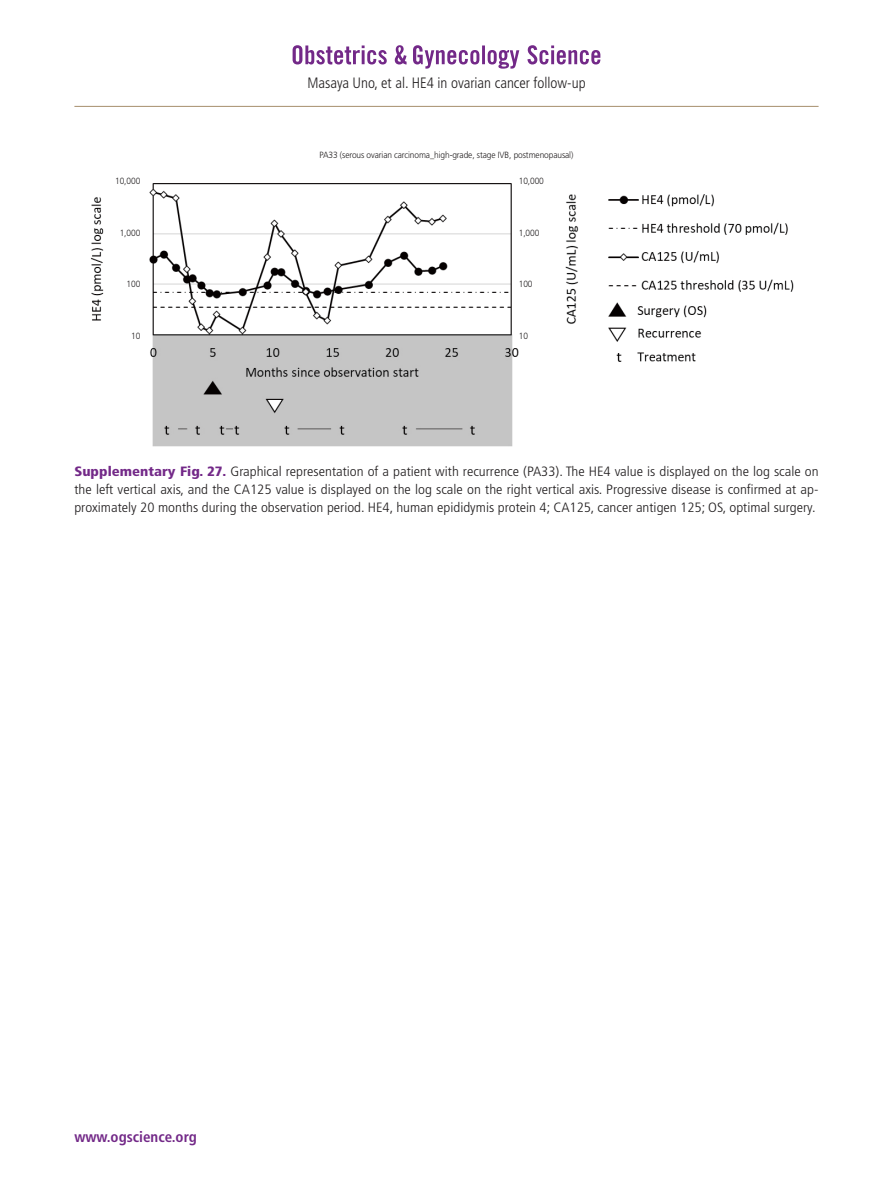
<style>
.page{position:relative;width:893px;height:1191px;background:#fff}
.page>*{position:absolute;margin:0;border:0;box-sizing:border-box;transform-origin:0 0}
.t1{font:300 condensed 15px "Frutiger LT Std";color:#221f20}
.t2{font:700 condensed 15px "Frutiger LT Std";color:#732988}
.그림타이틀{font:300 condensed 13.5px/18px "Frutiger LT Std";color:#221f20;text-align:justify;scale:1.1 1}
.표내용{font:300 9px "Frutiger LT Std";letter-spacing:-.01em;color:#221f20;scale:.93 1}
.s1{font-weight:900;color:#732988}
</style>
<div class="page">
<hr style="left:74px;top:106px;width:745px;height:1px;background:#ac9575">
<svg style="left:527px;top:45px;width:73px;height:19px"></svg>
<svg style="left:413px;top:45px;width:106px;height:24px"></svg>
<svg style="left:293px;top:45px;width:114px;height:19px"></svg>
<img style="left:90px;top:183px;width:704px;height:264px">
<p class="t1" style="left:307px;top:74px;width:280px">Masaya Uno, et al. HE4 in ovarian cancer follow-up</p>
<p class="표내용" style="left:320px;top:150px;width:274px">PA33 (serous ovarian carcinoma_high-grade, stage IVB, postmenopausal)</p>
<p class="표내용" style="left:115px;top:176px;width:29px">10,000</p>
<p class="표내용" style="left:519px;top:176px;width:29px">10,000</p>
<p class="표내용" style="left:120px;top:227px;width:24px">1,000</p>
<p class="표내용" style="left:519px;top:227px;width:24px">1,000</p>
<p class="표내용" style="left:127px;top:279px;width:16px">100</p>
<p class="표내용" style="left:519px;top:279px;width:16px">100</p>
<p class="표내용" style="left:131px;top:330px;width:11px">10</p>
<p class="표내용" style="left:519px;top:330px;width:11px">10</p>
<p class="그림타이틀" style="left:74px;top:462px;width:678px"><span class="s1">Supplementary Fig. 27.</span> Graphical representation of a patient with recurrence (PA33). The HE4 value is displayed on the log scale on the left vertical axis, and the CA125 value is displayed on the log scale on the right vertical axis. Progressive disease is confirmed at ap&shy;proximately 20 months during the observation period. HE4, human epididymis protein 4; CA125, cancer antigen 125; OS, optimal surgery.</p>
<p class="t2" style="left:74px;top:1128px;width:124px">www.ogscience.org</p>
</div>
